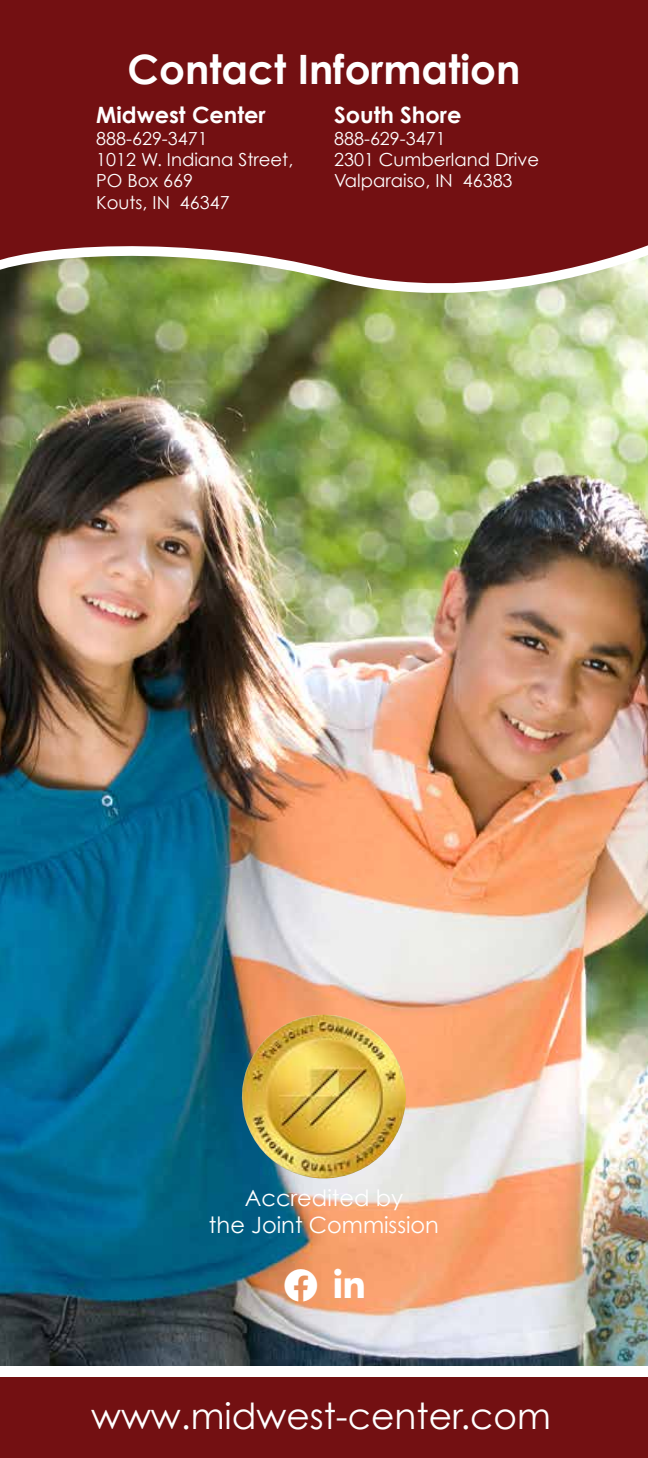
<style>
.page{position:relative;width:648px;height:1458px;background:#fff}
.page>*{position:absolute;margin:0;border:0;box-sizing:border-box;transform-origin:0 0}
.t1{font:700 40.5px "Century Gothic";color:#fff}
.t2{font:36px "Century Gothic";color:#fff}
.t3{font:33.52px "Font Awesome 5 Brands";color:#fff}
.t4{font:22.5px/27px "Century Gothic";color:#fff;text-align:center}
.t5{font:700 22.5px "Century Gothic";color:#fff}
.t6{font:18px/21.4px "Century Gothic";color:#fff}
</style>
<div class="page">
<div style="left:0;top:1377px;width:648px;height:81px;background:#731012"></div>
<img style="left:0;top:317px;width:648px;height:1049px">
<svg style="left:0;top:307px;width:648px;height:10px;background:#95a864"></svg>
<svg style="left:0;top:0;width:648px;height:307px;background:#7a2822"></svg>
<img style="left:241px;top:1015px;width:165px;height:163px">
<svg style="left:285px;top:1269px;width:32px;height:32px"></svg>
<svg style="left:335px;top:1269px;width:29px;height:29px"></svg>
<h1 class="t1" style="left:128px;top:44px;width:394px">Contact Information</h1>
<p class="t5" style="left:96px;top:101px;width:171px">Midwest Center</p>
<p class="t6" style="left:96px;top:127px;width:199px">888-629-3471<br>1012 W. Indiana Street,<br>PO Box 669<br>Kouts, IN 46347</p>
<p class="t5" style="left:334px;top:101px;width:129px">South Shore</p>
<p class="t6" style="left:334px;top:127px;width:207px">888-629-3471<br>2301 Cumberland Drive<br>Valparaiso, IN 46383</p>
<p class="t4" style="left:209px;top:1184px;width:232px">Accredited by<br>the Joint Commission</p>
<h3 class="t3" style="left:284px;top:1268px;width:81px">□□ ■■■</h3>
<h2 class="t2" style="left:91px;top:1394px;width:461px">www.midwest-center.com</h2>
</div>
